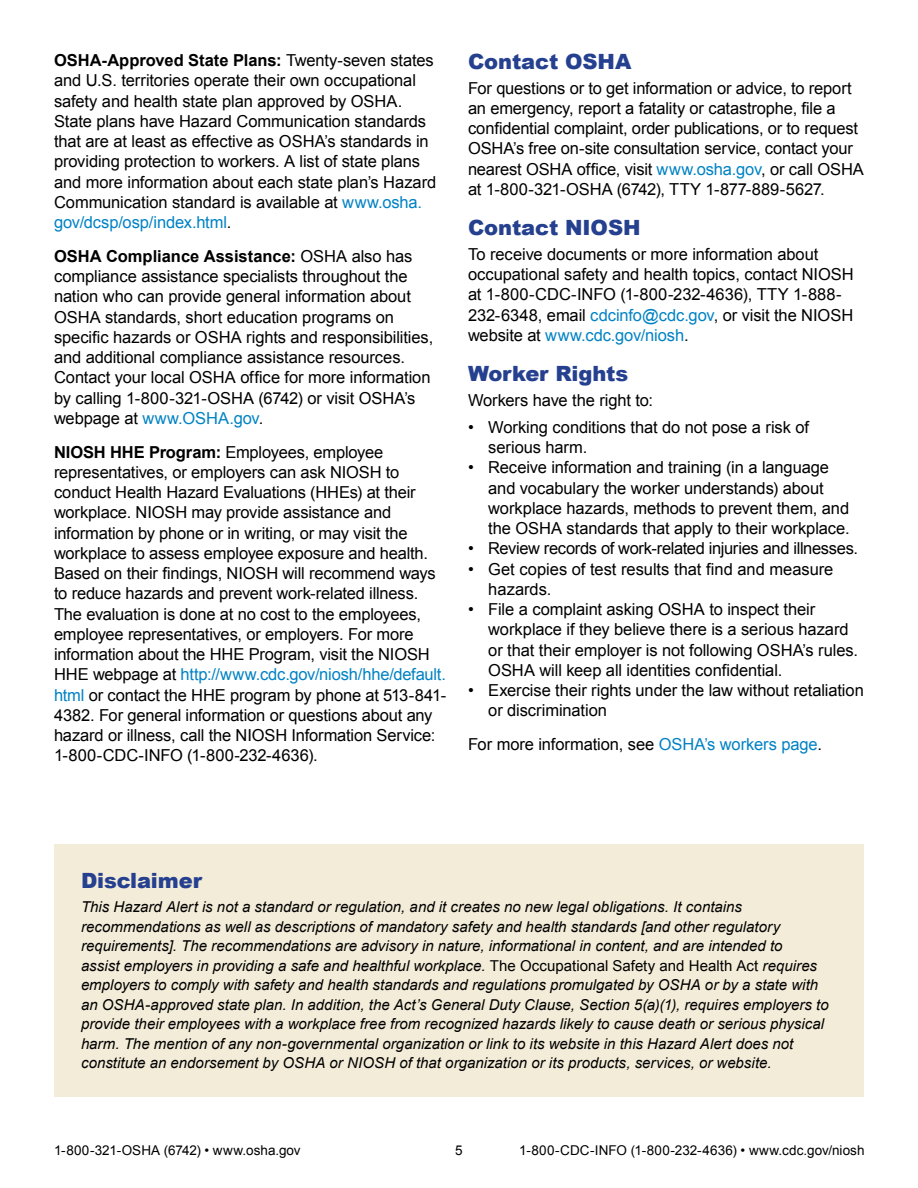
<style>
.page{position:relative;width:918px;height:1188px;background:#fff}
.page>*{position:absolute;margin:0;border:0;box-sizing:border-box;transform-origin:0 0}
.Subhead{font:900 21px "Arial";letter-spacing:-.005em;color:#25408f}
.Bodytext{font:16.5px/20.2px "Arial";letter-spacing:-.01em;color:#000}
.Tight_Bullet{font:16.5px/20.2px "Arial";letter-spacing:-.005em;color:#000}
.Bullet_with_space_af{font:16.5px/20.2px "Arial";letter-spacing:-.005em;color:#000}
.Bodytext_small{font:italic 15px/19.5px "Arial";color:#000}
.t1{font:13.5px "Arial";letter-spacing:.005em;color:#000}
.s1{font-weight:700}
.s2{color:#0082c4}
.s3{font-style:normal}
</style>
<div class="page">
<div style="left:54px;top:845px;width:810px;height:252px;background:#f3ecd8"></div>
<p class="Bodytext" style="left:54px;top:50px;width:384px"><span class="s1">OSHA-Approved State Plans:</span> Twenty-seven states and U.S. territories operate their own occupational safety and health state plan approved by OSHA.<br>State plans have Hazard Communication standards that are at least as effective as OSHA’s standards in providing protection to workers. A list of state plans and more information about each state plan’s Hazard Communication standard is available at <span class="s2">www.osha. gov/dcsp/osp/index.html</span>.</p>
<p class="Bodytext" style="left:54px;top:246px;width:381px"><span class="s1">OSHA Compliance Assistance:</span> OSHA also has compliance assistance specialists throughout the nation who can provide general information about OSHA standards, short education programs on specific hazards or OSHA rights and responsibilities, and additional compliance assistance resources.<br>Contact your local OSHA office for more information by calling 1-800-321-OSHA (6742) or visit OSHA’s webpage at <span class="s2">www.OSHA.gov</span>.</p>
<p class="Bodytext" style="left:54px;top:442px;width:394px"><span class="s1">NIOSH HHE Program:</span> Employees, employee representatives, or employers can ask NIOSH to conduct Health Hazard Evaluations (HHEs) at their workplace. NIOSH may provide assistance and information by phone or in writing, or may visit the workplace to assess employee exposure and health.<br>Based on their findings, NIOSH will recommend ways to reduce hazards and prevent work-related illness.<br>The evaluation is done at no cost to the employees, employee representatives, or employers. For more information about the HHE Program, visit the NIOSH HHE webpage at <span class="s2">http://www.cdc.gov/niosh/hhe/default. html</span> or contact the HHE program by phone at 513‑841- 4382. For general information or questions about any hazard or illness, call the NIOSH Information Service:<br>1-800-CDC-INFO (1-800-232-4636).</p>
<p class="Subhead" style="left:468px;top:50px;width:165px">Contact OSHA</p>
<p class="Bodytext" style="left:468px;top:78px;width:397px">For questions or to get information or advice, to report an emergency, report a fatality or catastrophe, file a confidential complaint, order publications, or to request OSHA’s free on-site consultation service, contact your nearest OSHA office, visit <span class="s2">www.osha.gov</span>, or call OSHA at 1-800-321-OSHA (6742), TTY 1-877-889-5627.</p>
<p class="Subhead" style="left:468px;top:216px;width:174px">Contact NIOSH</p>
<p class="Bodytext" style="left:468px;top:244px;width:387px">To receive documents or more information about occupational safety and health topics, contact NIOSH at 1-800-CDC-INFO (1-800-232-4636), TTY 1-888- 232-6348, email <span class="s2">cdcinfo@cdc.gov</span>, or visit the NIOSH website at <span class="s2">www.cdc.gov/niosh</span>.</p>
<p class="Subhead" style="left:468px;top:362px;width:162px">Worker Rights</p>
<p class="Bodytext" style="left:468px;top:390px;width:187px">Workers have the right to:</p>
<p class="Tight_Bullet" style="left:488px;top:417px;width:322px;text-indent:-20px">• Working conditions that do not pose a risk of serious harm.</p>
<p class="Tight_Bullet" style="left:488px;top:458px;width:363px;text-indent:-20px">• Receive information and training (in a language and vocabulary the worker understands) about workplace hazards, methods to prevent them, and the OSHA standards that apply to their workplace.</p>
<p class="Tight_Bullet" style="left:468px;top:539px;width:392px">• Review records of work-related injuries and illnesses.</p>
<p class="Tight_Bullet" style="left:488px;top:559px;width:347px;text-indent:-20px">• Get copies of test results that find and measure hazards.</p>
<p class="Tight_Bullet" style="left:488px;top:599px;width:371px;text-indent:-20px">• File a complaint asking OSHA to inspect their workplace if they believe there is a serious hazard or that their employer is not following OSHA’s rules.<br>OSHA will keep all identities confidential.</p>
<p class="Bullet_with_space_af" style="left:488px;top:680px;width:377px;text-indent:-20px">• Exercise their rights under the law without retaliation or discrimination</p>
<p class="Bodytext" style="left:468px;top:734px;width:356px">For more information, see <span class="s2">OSHA’s workers page</span>.</p>
<p class="Subhead" style="left:81px;top:869px;width:123px">Disclaimer</p>
<p class="Bodytext_small" style="left:81px;top:897px;width:749px">This Hazard Alert is not a standard or regulation, and it creates no new legal obligations. It contains recommendations as well as descriptions of mandatory safety and health standards [and other regulatory requirements]. The recommendations are advisory in nature, informational in content, and are intended to<br>assist employers in providing a safe and healthful workplace. <span class="s3">The Occupational Safety and Health Act</span> requires employers to comply with safety and health standards and regulations promulgated by OSHA or by a state with an OSHA-approved state plan. In addition, the Act’s General Duty Clause, Section 5(a)(1), requires employers to provide their employees with a workplace free from recognized hazards likely to cause death or serious physical harm. The mention of any non-governmental organization or link to its website in this Hazard Alert does not constitute an endorsement by OSHA or NIOSH of that organization or its products, services, or website.</p>
<p class="t1" style="left:54px;top:1141px;width:248px">1-800-321-OSHA (6742) • www.osha.gov</p>
<p class="t1" style="left:455px;top:1141px;width:9px">5</p>
<p class="t1" style="left:519px;top:1141px;width:347px">1-800-CDC-INFO (1-800-232-4636) • www.cdc.gov/niosh</p>
</div>
